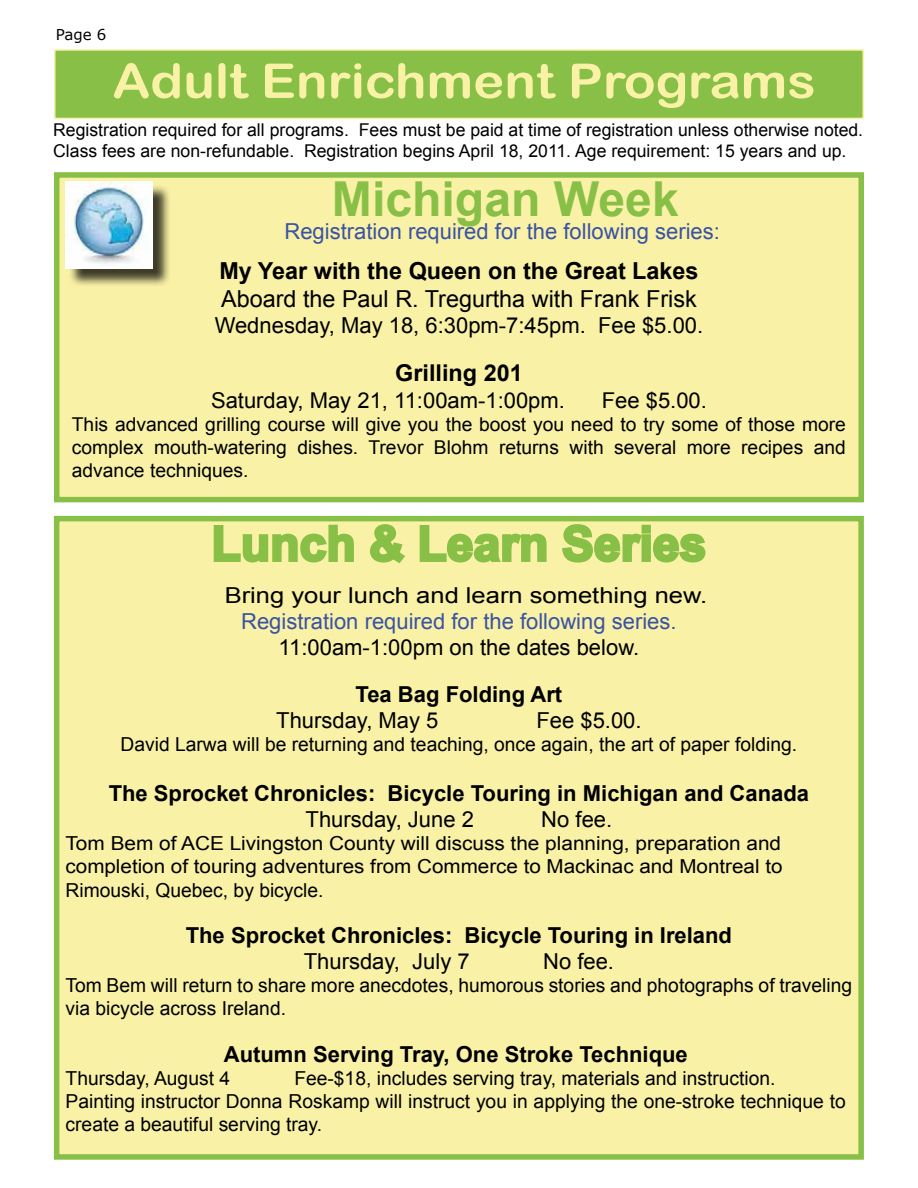
<style>
.page{position:relative;width:918px;height:1188px;background:#fff}
.page>*{position:absolute;margin:0;border:0;box-sizing:border-box;transform-origin:0 0}
.t1{font:700 48.15px "Arial";color:#88bf47}
.t2{font:47.85px "Arial Rounded MT Bold";color:#f9f1a6;scale:1.1 1}
.t3{font:23.4px "Arial";color:#000}
.t4{font:700 23.4px "Arial";color:#000}
.t5{font:700 23.1px "Arial";color:#000}
.t6{font:700 22.05px "Arial";color:#000}
.t7{font:22.05px "Arial";color:#000}
.t8{font:22.05px "Arial";color:#3a53a4}
.t9{font:22.05px "Arial";color:#000;scale:1.16 1}
.t10{font:21.75px "Arial";color:#000}
.t11{font:19.2px/23.1px "Arial";color:#000}
.t12{font:19.2px/23.1px "Arial";color:#000;text-align:justify;scale:1.08 1}
.t13{font:19.05px/23.1px "Arial";color:#000;text-align:justify}
.t14{font:17.7px/21.1px "Arial";color:#000}
.t15{font:15px "Verdana";color:#000}
</style>
<div class="page">
<div style="left:54px;top:49px;width:810px;height:70px;background:#88bf47;border:2px solid #f9f1a6"></div>
<div style="left:57px;top:175px;width:804px;height:325px;background:#f9f1a6"></div>
<div style="left:54px;top:172px;width:810px;height:330px;border:6px solid #88bf47"></div>
<div style="left:57px;top:519px;width:804px;height:638px;background:#f9f1a6"></div>
<svg style="left:213px;top:524px;width:141px;height:39px"></svg>
<svg style="left:370px;top:524px;width:35px;height:39px"></svg>
<svg style="left:419px;top:525px;width:128px;height:38px"></svg>
<svg style="left:562px;top:524px;width:144px;height:39px"></svg>
<div style="left:54px;top:516px;width:810px;height:644px;border:6px solid #88bf47"></div>
<div style="left:68px;top:184px;width:103px;height:103px;background:#000;opacity:.75"></div>
<img style="left:66px;top:182px;width:86px;height:87px">
<p class="t15" style="left:56px;top:25px;width:52px">Page 6</p>
<h2 class="t2" style="left:112px;top:53px;width:641px">Adult Enrichment Programs</h2>
<p class="t14" style="left:53px;top:119px;width:811px">Registration required for all programs. Fees must be paid at time of registration unless otherwise noted.<br>Class fees are non-refundable. Registration begins April 18, 2011. Age requirement: 15 years and up.</p>
<h1 class="t1" style="left:332px;top:172px;width:348px">Michigan Week</h1>
<p class="t8" style="left:285px;top:219px;width:437px">Registration required for the following series:</p>
<p class="t4" style="left:219px;top:257px;width:481px">My Year with the Queen on the Great Lakes</p>
<p class="t3" style="left:221px;top:286px;width:477px">Aboard the Paul R. Tregurtha with Frank Frisk</p>
<p class="t7" style="left:215px;top:313px;width:490px">Wednesday, May 18, 6:30pm-7:45pm. Fee $5.00.</p>
<p class="t5" style="left:395px;top:360px;width:129px">Grilling 201</p>
<p class="t10" style="left:211px;top:388px;width:355px">Saturday, May 21, 11:00am-1:00pm.</p>
<p class="t10" style="left:602px;top:388px;width:107px">Fee $5.00.</p>
<p class="t13" style="left:72px;top:412px;width:776px">This advanced grilling course will give you the boost you need to try some of those more complex mouth-watering dishes. Trevor Blohm returns with several more recipes and advance techniques.</p>
<h1 class="t1" style="left:211px;top:517px;width:497px">Lunch &amp; Learn Series</h1>
<p class="t9" style="left:225px;top:583px;width:417px">Bring your lunch and learn something new.</p>
<p class="t8" style="left:241px;top:609px;width:437px">Registration required for the following series.</p>
<p class="t7" style="left:279px;top:635px;width:362px">11:00am-1:00pm on the dates below.</p>
<p class="t6" style="left:356px;top:682px;width:208px">Tea Bag Folding Art</p>
<p class="t7" style="left:276px;top:708px;width:164px">Thursday, May 5</p>
<p class="t7" style="left:536px;top:708px;width:107px">Fee $5.00.</p>
<p class="t11" style="left:121px;top:733px;width:678px">David Larwa will be returning and teaching, once again, the art of paper folding.</p>
<p class="t6" style="left:109px;top:781px;width:702px">The Sprocket Chronicles: Bicycle Touring in Michigan and Canada</p>
<p class="t7" style="left:306px;top:807px;width:170px">Thursday, June 2</p>
<p class="t7" style="left:541px;top:807px;width:72px">No fee.</p>
<p class="t12" style="left:66px;top:832px;width:665px">Tom Bem of ACE Livingston County will discuss the planning, preparation and completion of touring adventures from Commerce to Mackinac and Montreal to Rimouski, Quebec, by bicycle.</p>
<p class="t6" style="left:186px;top:923px;width:548px">The Sprocket Chronicles: Bicycle Touring in Ireland</p>
<p class="t7" style="left:304px;top:949px;width:167px">Thursday, July 7</p>
<p class="t7" style="left:543px;top:949px;width:72px">No fee.</p>
<p class="t11" style="left:66px;top:974px;width:788px">Tom Bem will return to share more anecdotes, humorous stories and photographs of traveling via bicycle across Ireland.</p>
<p class="t6" style="left:224px;top:1041px;width:465px">Autumn Serving Tray, One Stroke Technique</p>
<p class="t11" style="left:66px;top:1066px;width:166px">Thursday, August 4</p>
<p class="t11" style="left:66px;top:1066px;width:782px;text-indent:229px">Fee-$18, includes serving tray, materials and instruction.<br>Painting instructor Donna Roskamp will instruct you in applying the one-stroke technique to create a beautiful serving tray.</p>
</div>
